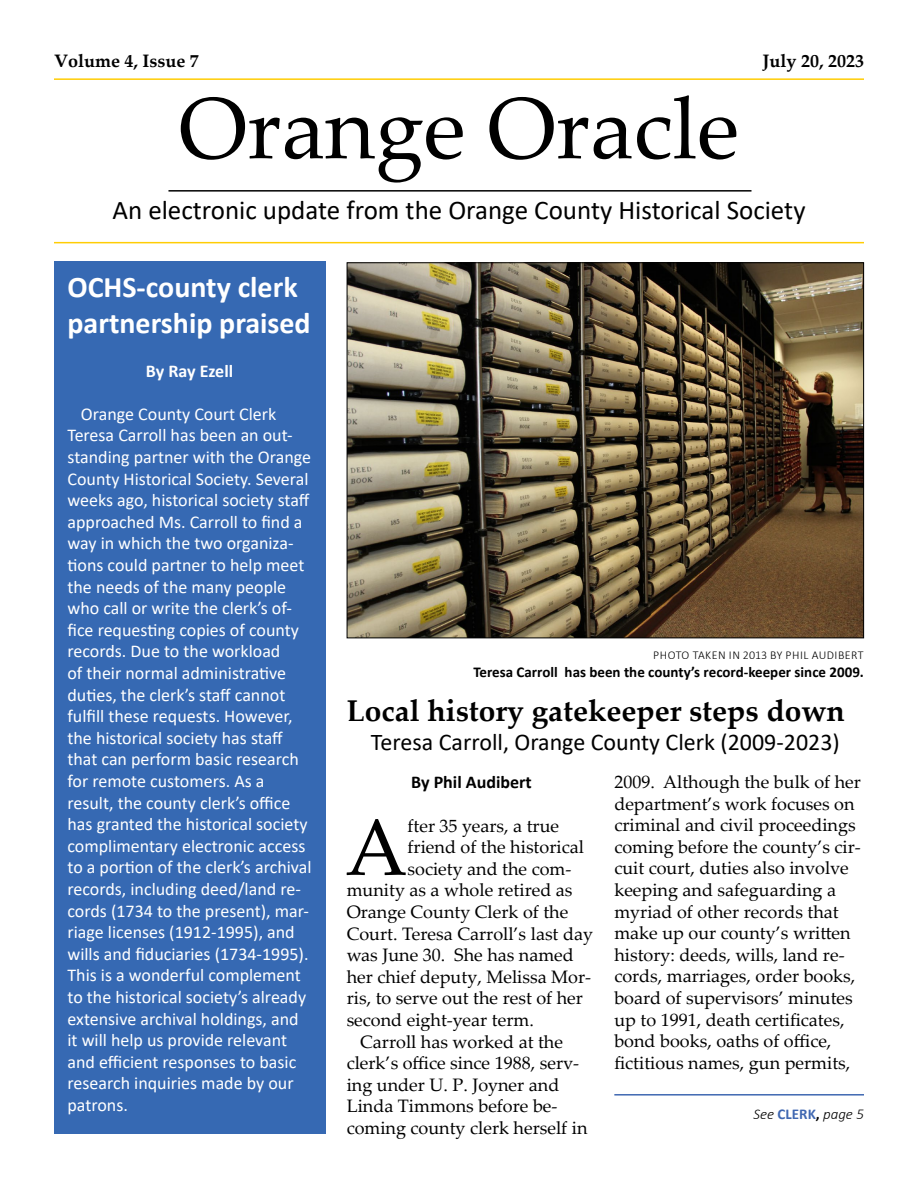
<style>
.page{position:relative;width:918px;height:1188px;background:#fff}
.page>*{position:absolute;margin:0;border:0;box-sizing:border-box;transform-origin:0 0}
.t1{font:87px "Palatino Linotype";color:#000}
.t2{font:80.1px "Palatino Linotype";color:#000}
.t3{font:700 30px/36px "Calibri";color:#fff}
.t4{font:700 30px "Palatino Linotype";color:#000}
.t5{font:27px "Calibri";color:#000}
.t6{font:24px "Calibri";color:#000}
.t7{font:18px/21.6px "Calibri";color:#fff}
.t8{font:18px/21.6px "Palatino Linotype";color:#000}
.t9{font:700 18px "Palatino Linotype";color:#000}
.t10{font:700 18px "Calibri";color:#000}
.t11{font:700 18px "Calibri";color:#fff}
.t12{font:700 15px "Calibri";color:#000}
.t13{font:italic 300 15px "Calibri";color:#000}
.t14{font:300 12px "Calibri";letter-spacing:.04em;color:#000}
.s1{font-weight:700;font-style:normal;color:#4068b2}
.s2{font-weight:700;font-style:normal}
</style>
<div class="page">
<hr style="left:54px;top:78px;width:810px;height:2px;background:#ffcd05">
<hr style="left:168px;top:190px;width:583px;height:2px;background:#000">
<div style="left:54px;top:261px;width:271px;height:873px;background:#3669b3"></div>
<hr style="left:54px;top:242px;width:810px;height:1px;background:#ffcd05">
<img style="left:349px;top:264px;width:513px;height:372px">
<hr style="left:614px;top:1094px;width:250px;height:2px;background:#4068b2">
<p class="t9" style="left:54px;top:48px;width:146px">Volume 4, Issue 7</p>
<p class="t9" style="left:762px;top:48px;width:103px">July 20, 2023</p>
<h1 class="t1" style="left:179px;top:67px;width:562px">Orange Oracle</h1>
<h3 class="t5" style="left:112px;top:192px;width:695px">An electronic update from the Orange County Historical Society</h3>
<h3 class="t3" style="left:68px;top:269px;width:245px">OCHS-county clerk partnership praised</h3>
<p class="t11" style="left:146px;top:358px;width:89px">By Ray Ezell</p>
<p class="t7" style="left:67px;top:403px;width:246px;text-indent:14px">Orange County Court Clerk<br>Teresa Carroll has been an out&shy;standing partner with the Orange<br>County Historical Society. Several weeks ago, historical society staff approached Ms. Carroll to find a way in which the two organiza&shy;tions could partner to help meet the needs of the many people who call or write the clerk’s of&shy;fice requesting copies of county records. Due to the workload<br>of their normal administrative duties, the clerk’s staff cannot fulfill these requests. However, the historical society has staff that can perform basic research for remote customers. As a result, the county clerk’s office has granted the historical society complimentary electronic access to a portion of the clerk’s archival records, including deed/land re&shy;cords (1734 to the present), mar&shy;riage licenses (1912-1995), and wills and fiduciaries (1734-1995).<br>This is a wonderful complement to the historical society’s already extensive archival holdings, and it will help us provide relevant and efficient responses to basic research inquiries made by our patrons.</p>
<p class="t14" style="left:653px;top:648px;width:212px">PHOTO TAKEN IN 2013 BY PHIL AUDIBERT</p>
<p class="t12" style="left:473px;top:662px;width:392px">Teresa Carroll has been the county’s record-keeper since 2009.</p>
<h3 class="t4" style="left:347px;top:689px;width:500px">Local history gatekeeper steps down</h3>
<h3 class="t6" style="left:371px;top:725px;width:470px">Teresa Carroll, Orange County Clerk (2009-2023)</h3>
<p class="t10" style="left:411px;top:770px;width:122px">By Phil Audibert</p>
<h2 class="t2" style="left:345px;top:791px;width:64px">A</h2>
<p class="t8" style="left:408px;top:814px;width:153px">fter 35 years, a true</p>
<p class="t8" style="left:408px;top:836px;width:178px">friend of the historical</p>
<p class="t8" style="left:408px;top:857px;width:165px">society and the com-</p>
<p class="t8" style="left:347px;top:879px;width:227px">munity as a whole retired as</p>
<p class="t8" style="left:347px;top:900px;width:223px">Orange County Clerk of the</p>
<p class="t8" style="left:347px;top:922px;width:248px">Court. Teresa Carroll’s last day</p>
<p class="t8" style="left:347px;top:944px;width:229px">was June 30. She has named</p>
<p class="t8" style="left:347px;top:965px;width:246px">her chief deputy, Melissa Mor-</p>
<p class="t8" style="left:347px;top:987px;width:238px">ris, to serve out the rest of her</p>
<p class="t8" style="left:347px;top:1008px;width:189px">second eight-year term.</p>
<p class="t8" style="left:360px;top:1030px;width:204px">Carroll has worked at the</p>
<p class="t8" style="left:347px;top:1052px;width:234px">clerk’s office since 1988, serv-</p>
<p class="t8" style="left:347px;top:1073px;width:214px">ing under U. P. Joyner and</p>
<p class="t8" style="left:347px;top:1095px;width:212px">Linda Timmons before be-</p>
<p class="t8" style="left:347px;top:1116px;width:242px">coming county clerk herself in</p>
<p class="t8" style="left:614px;top:770px;width:248px">2009. Although the bulk of her department’s work focuses on criminal and civil proceedings coming before the county’s cir&shy;cuit court, duties also involve keeping and safeguarding a myriad of other records that make up our county’s written history: deeds, wills, land re&shy;cords, marriages, order books, board of supervisors’ minutes up to 1991, death certificates, bond books, oaths of office, fictitious names, gun permits,</p>
<p class="t13" style="left:753px;top:1105px;width:112px">See <span class="s1">CLERK</span><span class="s2">,</span> page 5</p>
</div>
